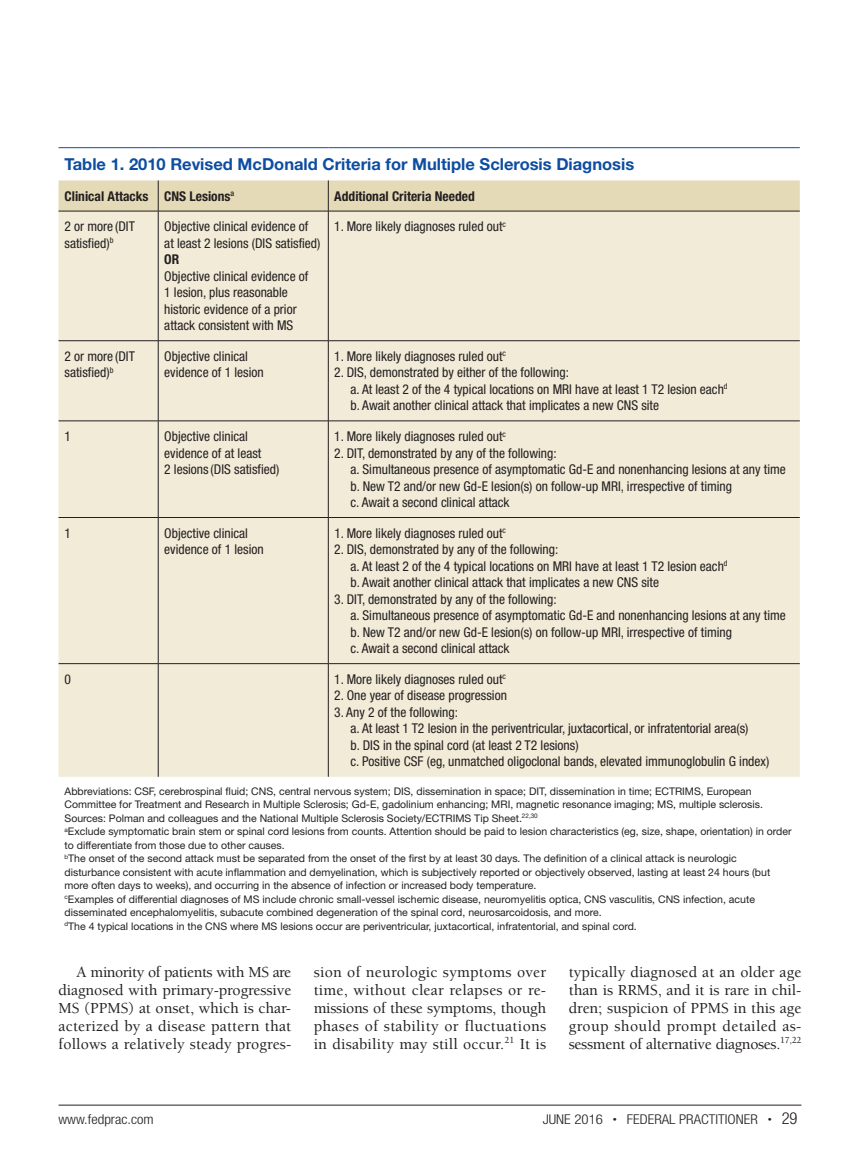
<style>
.page{position:relative;width:860px;height:1170px;background:#fff}
.page>*{position:absolute;margin:0;border:0;box-sizing:border-box;transform-origin:0 0}
.t1{font:700 16.5px "Helvetica Neue LT Std";color:#0d4da1}
.t2{font:500 15.75px/18px "Berkeley Std";letter-spacing:.015em;color:#231f20;text-align:justify}
.t3{font:condensed 13.5px/16.5px "Helvetica Neue LT Std";color:#231f20}
.t4{font:700 condensed 13.5px "Helvetica Neue LT Std";color:#231f20}
.t5{font:300 condensed 13.5px "Helvetica Neue LT Std";color:#231f20;scale:1.1 1}
.t6{font:10.5px/13.5px "Helvetica Neue LT Std";color:#231f20}
.s1{font-size:7.5px}
.s2{font-size:16.5px}
</style>
<div class="page">
<hr style="left:58px;top:1105px;width:743px;height:1px;background:#231f20">
<div style="left:58px;top:180px;width:741px;height:31px;background:#e5dab7"></div>
<div style="left:58px;top:212px;width:741px;height:565px;background:#f1ebd8"></div>
<hr style="left:158px;top:180px;width:1px;height:31px;background:#231f20">
<hr style="left:328px;top:180px;width:1px;height:31px;background:#231f20">
<hr style="left:58px;top:211px;width:100px;height:1px;background:#231f20">
<hr style="left:158px;top:211px;width:170px;height:1px;background:#231f20">
<hr style="left:158px;top:211px;width:1px;height:130px;background:#231f20">
<hr style="left:328px;top:211px;width:471px;height:1px;background:#231f20">
<hr style="left:328px;top:211px;width:1px;height:130px;background:#231f20">
<hr style="left:58px;top:340px;width:100px;height:1px;background:#231f20">
<hr style="left:158px;top:340px;width:170px;height:1px;background:#231f20">
<hr style="left:158px;top:341px;width:1px;height:80px;background:#231f20">
<hr style="left:328px;top:340px;width:471px;height:1px;background:#231f20">
<hr style="left:328px;top:341px;width:1px;height:80px;background:#231f20">
<hr style="left:58px;top:421px;width:100px;height:1px;background:#231f20">
<hr style="left:158px;top:421px;width:170px;height:1px;background:#231f20">
<hr style="left:158px;top:421px;width:1px;height:96px;background:#231f20">
<hr style="left:328px;top:421px;width:471px;height:1px;background:#231f20">
<hr style="left:328px;top:421px;width:1px;height:96px;background:#231f20">
<hr style="left:58px;top:517px;width:100px;height:1px;background:#231f20">
<hr style="left:158px;top:517px;width:170px;height:1px;background:#231f20">
<hr style="left:158px;top:518px;width:1px;height:145px;background:#231f20">
<hr style="left:328px;top:517px;width:471px;height:1px;background:#231f20">
<hr style="left:328px;top:518px;width:1px;height:145px;background:#231f20">
<hr style="left:58px;top:663px;width:100px;height:1px;background:#231f20">
<hr style="left:158px;top:663px;width:170px;height:1px;background:#231f20">
<hr style="left:158px;top:664px;width:1px;height:113px;background:#231f20">
<hr style="left:328px;top:663px;width:471px;height:1px;background:#231f20">
<hr style="left:328px;top:664px;width:1px;height:113px;background:#231f20">
<hr style="left:58px;top:147px;width:100px;height:1px;background:#0d4da1">
<hr style="left:158px;top:147px;width:170px;height:1px;background:#0d4da1">
<hr style="left:328px;top:147px;width:471px;height:1px;background:#0d4da1">
<p class="t1" style="left:64px;top:154px;width:571px">Table 1. 2010 Revised McDonald Criteria for Multiple Sclerosis Diagnosis</p>
<p class="t4" style="left:64px;top:188px;width:171px">Clinical Attacks CNS Lesions<sup>a</sup></p>
<p class="t4" style="left:334px;top:188px;width:142px">Additional Criteria Needed</p>
<p class="t3" style="left:64px;top:218px;width:72px">2 or more (DIT satisfied)<sup>b</sup></p>
<p class="t3" style="left:164px;top:218px;width:158px">Objective clinical evidence of at least 2 lesions (DIS satisfied)</p>
<p class="t4" style="left:164px;top:251px;width:17px">OR</p>
<p class="t3" style="left:164px;top:268px;width:146px">Objective clinical evidence of<br>1 lesion, plus reasonable historic evidence of a prior attack consistent with MS</p>
<p class="t3" style="left:334px;top:218px;width:173px">1. More likely diagnoses ruled out<sup>c</sup></p>
<p class="t3" style="left:64px;top:348px;width:72px">2 or more (DIT satisfied)<sup>b</sup></p>
<p class="t3" style="left:164px;top:348px;width:101px">Objective clinical evidence of 1 lesion</p>
<p class="t3" style="left:334px;top:348px;width:173px">1. More likely diagnoses ruled out<sup>c</sup></p>
<p class="t3" style="left:350px;top:364px;width:378px;text-indent:-16px">2. DIS, demonstrated by either of the following:<br>a. At least 2 of the 4 typical locations on MRI have at least 1 T2 lesion each<sup>d </sup>b. Await another clinical attack that implicates a new CNS site</p>
<p class="t3" style="left:65px;top:428px;width:8px">1</p>
<p class="t3" style="left:164px;top:428px;width:117px">Objective clinical evidence of at least<br>2 lesions (DIS satisfied)</p>
<p class="t3" style="left:334px;top:428px;width:173px">1. More likely diagnoses ruled out<sup>c</sup></p>
<p class="t3" style="left:350px;top:444px;width:437px;text-indent:-16px">2. DIT, demonstrated by any of the following:<br>a. Simultaneous presence of asymptomatic Gd-E and nonenhancing lesions at any time b. New T2 and/or new Gd-E lesion(s) on follow-up MRI, irrespective of timing<br>c. Await a second clinical attack</p>
<p class="t3" style="left:65px;top:525px;width:8px">1</p>
<p class="t3" style="left:164px;top:525px;width:101px">Objective clinical evidence of 1 lesion</p>
<p class="t3" style="left:334px;top:525px;width:173px">1. More likely diagnoses ruled out<sup>c</sup></p>
<p class="t3" style="left:350px;top:541px;width:378px;text-indent:-16px">2. DIS, demonstrated by any of the following:<br>a. At least 2 of the 4 typical locations on MRI have at least 1 T2 lesion each<sup>d </sup>b. Await another clinical attack that implicates a new CNS site</p>
<p class="t3" style="left:350px;top:591px;width:437px;text-indent:-16px">3. DIT, demonstrated by any of the following:<br>a. Simultaneous presence of asymptomatic Gd-E and nonenhancing lesions at any time b. New T2 and/or new Gd-E lesion(s) on follow-up MRI, irrespective of timing<br>c. Await a second clinical attack</p>
<p class="t3" style="left:65px;top:671px;width:8px">0</p>
<p class="t3" style="left:334px;top:671px;width:173px">1. More likely diagnoses ruled out<sup>c</sup></p>
<p class="t3" style="left:334px;top:687px;width:174px">2. One year of disease progression</p>
<p class="t3" style="left:350px;top:704px;width:420px;text-indent:-16px">3. Any 2 of the following:<br>a. At least 1 T2 lesion in the periventricular, juxtacortical, or infratentorial area(s)<br>b. DIS in the spinal cord (at least 2 T2 lesions)<br>c. Positive CSF (eg, unmatched oligoclonal bands, elevated immunoglobulin G index)</p>
<p class="t6" style="left:64px;top:784px;width:728px">Abbreviations: CSF, cerebrospinal fluid; CNS, central nervous system; DIS, dissemination in space; DIT, dissemination in time; ECTRIMS, European Committee for Treatment and Research in Multiple Sclerosis; Gd-E, gadolinium enhancing; MRI, magnetic resonance imaging; MS, multiple sclerosis.<br>Sources: Polman and colleagues and the National Multiple Sclerosis Society/ECTRIMS Tip Sheet.<sup>22,30<br>a</sup>Exclude symptomatic brain stem or spinal cord lesions from counts. Attention should be paid to lesion characteristics (eg, size, shape, orientation) in order to differentiate from those due to other causes.<br><sup>b</sup>The onset of the second attack must be separated from the onset of the first by at least 30 days. The definition of a clinical attack is neurologic disturbance consistent with acute inflammation and demyelination, which is subjectively reported or objectively observed, lasting at least 24 hours (but more often days to weeks), and occurring in the absence of infection or increased body temperature.<br><sup>c</sup>Examples of differential diagnoses of MS include chronic small-vessel ischemic disease, neuromyelitis optica, CNS vasculitis, CNS infection, acute disseminated encephalomyelitis, subacute combined degeneration of the spinal cord, neurosarcoidosis, and more.<br><sup>d</sup>The 4 typical locations in the CNS where MS lesions occur are periventricular, juxtacortical, infratentorial, and spinal cord.</p>
<p class="t2" style="left:59px;top:963px;width:234px;text-indent:18px">A minority of patients with MS are diagnosed with primary-progressive MS (PPMS) at onset, which is char&shy;acterized by a disease pattern that follows a relatively steady progres-</p>
<p class="t2" style="left:314px;top:963px;width:234px">sion of neurologic symptoms over time, without clear relapses or re&shy;missions of these symptoms, though phases of stability or fluctuations in disability may still occur.<sup>21</sup> It is</p>
<p class="t2" style="left:569px;top:963px;width:234px">typically diagnosed at an older age than is RRMS, and it is rare in chil&shy;dren; suspicion of PPMS in this age group should prompt detailed as&shy;sessment of alternative diagnoses.<sup>17,22</sup></p>
<p class="t5" style="left:58px;top:1112px;width:88px">www.fedprac.com</p>
<p class="t5" style="left:542px;top:1112px;width:233px">JUNE 2016 <span class="s1">•</span> FEDERAL PRACTITIONER <span class="s1">•</span> <span class="s2">29</span></p>
</div>
